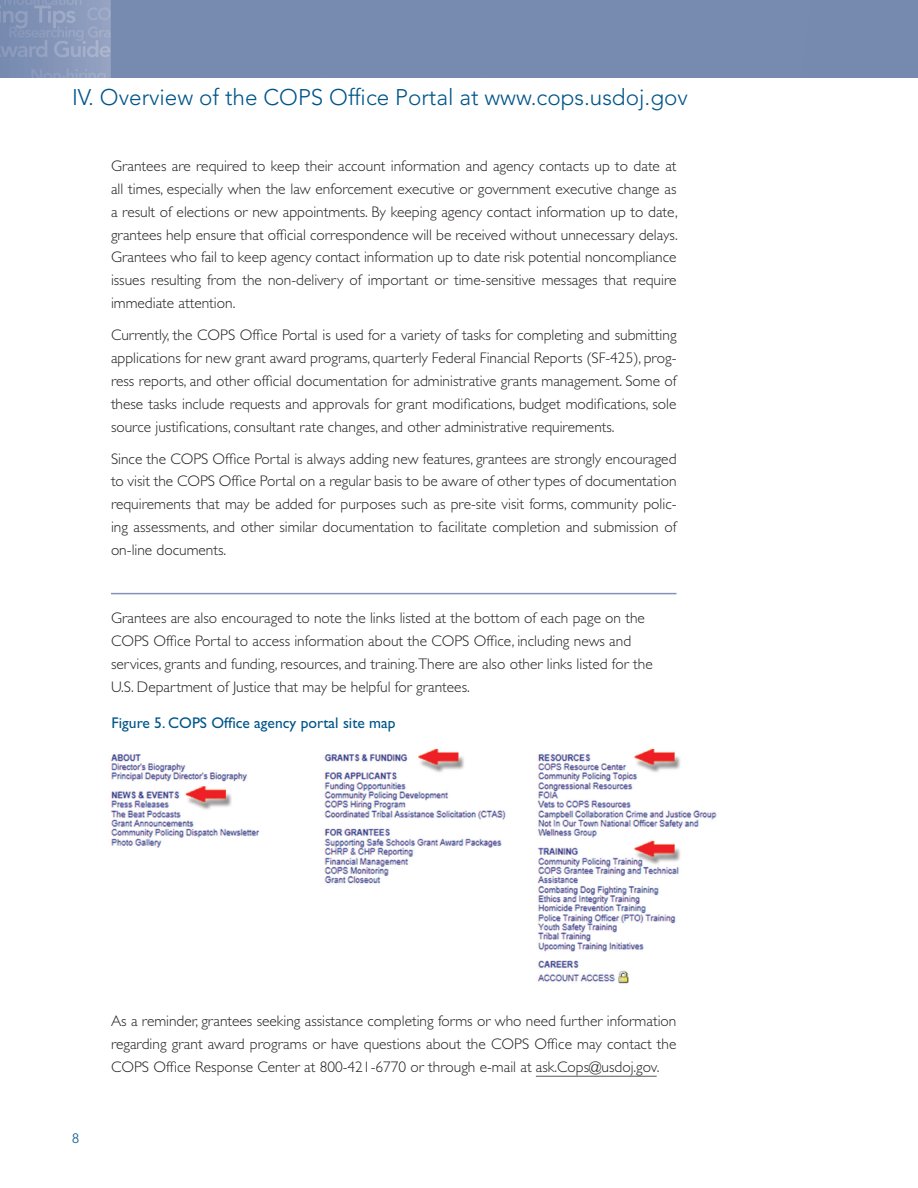
<style>
.page{position:relative;width:918px;height:1188px;background:#fff}
.page>*{position:absolute;margin:0;border:0;box-sizing:border-box;transform-origin:0 0}
.t1{font:300 22.5px "Avenir LT Std";color:#01558a}
.Figure_Title{font:15.6px "Gill Sans Std";color:#01558a}
.Text{font:300 15.3px/23px "Gill Sans Std";color:#231f20;text-align:justify}
.Figure_Graph_w_Overl{font:300 15.3px/23px "Gill Sans Std";color:#231f20}
.t2{font:300 13.5px "Avenir LT Std";color:#01558a}
</style>
<div class="page">
<img style="left:0;top:0;width:918px;height:77px">
<hr style="left:111px;top:593px;width:565px;height:1px;background:#8293b7">
<img style="left:110px;top:748px;width:607px;height:236px">
<hr style="left:536px;top:1076px;width:121px;height:1px;background:#57585a">
<h1 class="t1" style="left:72px;top:84px;width:617px">IV. Overview of the COPS Office Portal at www.cops.usdoj.gov</h1>
<p class="Text" style="left:111px;top:155px;width:568px">Grantees are required to keep their account information and agency contacts up to date at all times, especially when the law enforcement executive or government executive change as a result of elections or new appointments. By keeping agency contact information up to date, grantees help ensure that official correspondence will be received without unnecessary delays.<br>Grantees who fail to keep agency contact information up to date risk potential noncompliance issues resulting from the non-delivery of important or time-sensitive messages that require immediate attention.</p>
<p class="Text" style="left:111px;top:324px;width:567px">Currently, the COPS Office Portal is used for a variety of tasks for completing and submitting applications for new grant award programs, quarterly Federal Financial Reports (SF-425), prog&shy;ress reports, and other official documentation for administrative grants management. Some of these tasks include requests and approvals for grant modifications, budget modifications, sole source justifications, consultant rate changes, and other administrative requirements.</p>
<p class="Text" style="left:111px;top:447px;width:567px">Since the COPS Office Portal is always adding new features, grantees are strongly encouraged to visit the COPS Office Portal on a regular basis to be aware of other types of documentation requirements that may be added for purposes such as pre-site visit forms, community polic&shy;ing assessments, and other similar documentation to facilitate completion and submission of on-line documents.</p>
<p class="Figure_Graph_w_Overl" style="left:111px;top:606px;width:543px">Grantees are also encouraged to note the links listed at the bottom of each page on the COPS Office Portal to access information about the COPS Office, including news and services, grants and funding, resources, and training.There are also other links listed for the U.S. Department of Justice that may be helpful for grantees.</p>
<p class="Figure_Title" style="left:112px;top:714px;width:285px">Figure 5. COPS Office agency portal site map</p>
<p class="t2" style="left:72px;top:1131px;width:9px">8</p>
<p class="Text" style="left:111px;top:1010px;width:567px">As a reminder, grantees seeking assistance completing forms or who need further information regarding grant award programs or have questions about the COPS Office may contact the COPS Office Response Center at 800-421-6770 or through e-mail at ask.Cops@usdoj.gov.</p>
</div>
